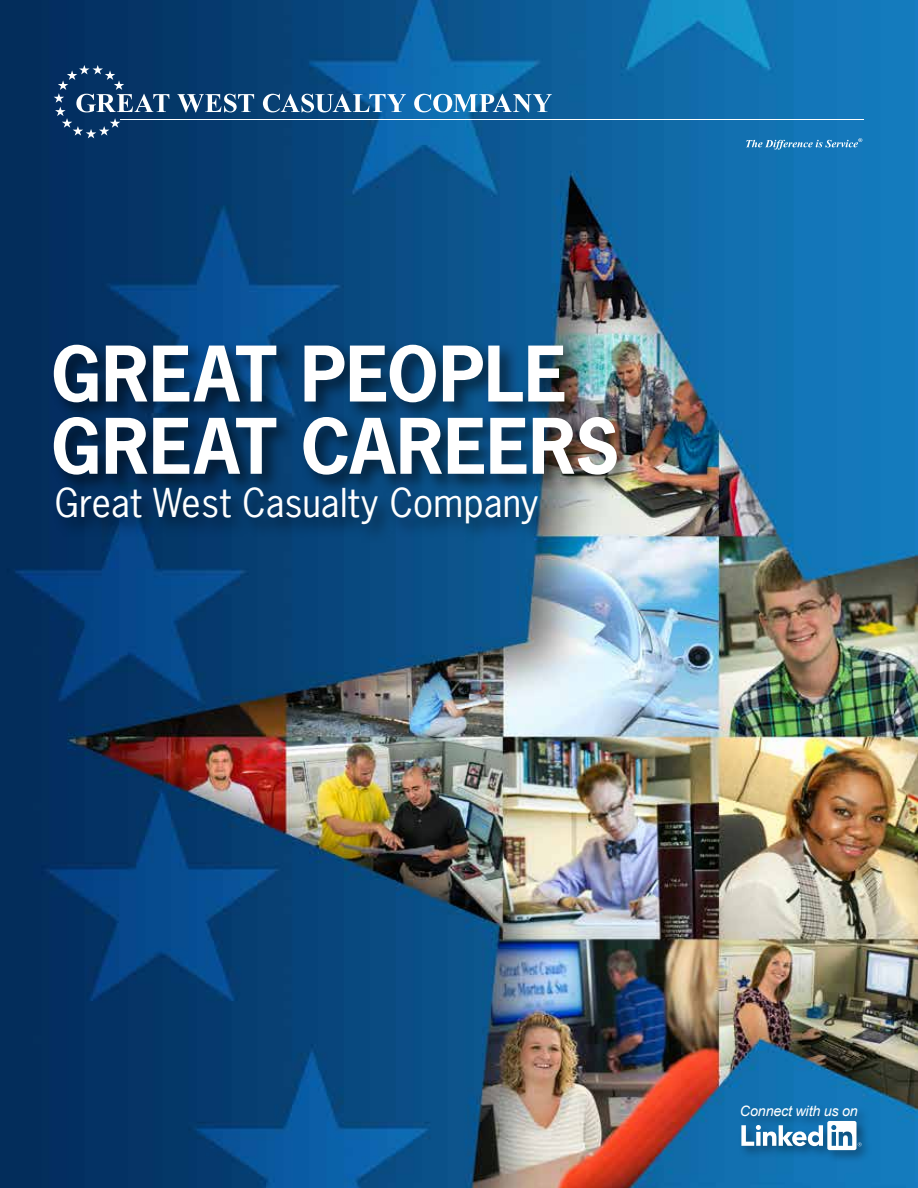
<style>
.page{position:relative;width:918px;height:1188px;background:#fff}
.page>*{position:absolute;margin:0;border:0;box-sizing:border-box;transform-origin:0 0}
.t1{font:700 71.85px/72.3px "News Gothic";color:#fff}
.t2{font:37.5px "News Gothic";letter-spacing:.005em;color:#fff}
.t3{font:italic 14.4px "Arial";letter-spacing:-.015em;color:#fff}
</style>
<div class="page">
<img style="left:0;top:0;width:918px;height:1188px">
<svg style="left:177px;top:94px;width:77px;height:18px"></svg>
<svg style="left:263px;top:94px;width:143px;height:18px"></svg>
<svg style="left:414px;top:94px;width:138px;height:18px"></svg>
<svg style="left:54px;top:65px;width:115px;height:73px"></svg>
<hr style="left:120px;top:119px;width:744px;height:1px;background:#fff">
<svg style="left:746px;top:138px;width:116px;height:12px"></svg>
<div style="left:738px;top:1103px;width:136px;height:60px;background:#000;opacity:.39"></div>
<svg style="left:741px;top:1121px;width:121px;height:29px"></svg>
<div style="left:50px;top:340px;width:586px;height:203px;background:#000;opacity:.59"></div>
<h1 class="t1" style="left:51px;top:336px;width:570px">GREAT PEOPLE<br>GREAT CAREERS</h1>
<p class="t2" style="left:55px;top:479px;width:485px">Great West Casualty Company</p>
<p class="t3" style="left:740px;top:1102px;width:119px">Connect with us on</p>
</div>
